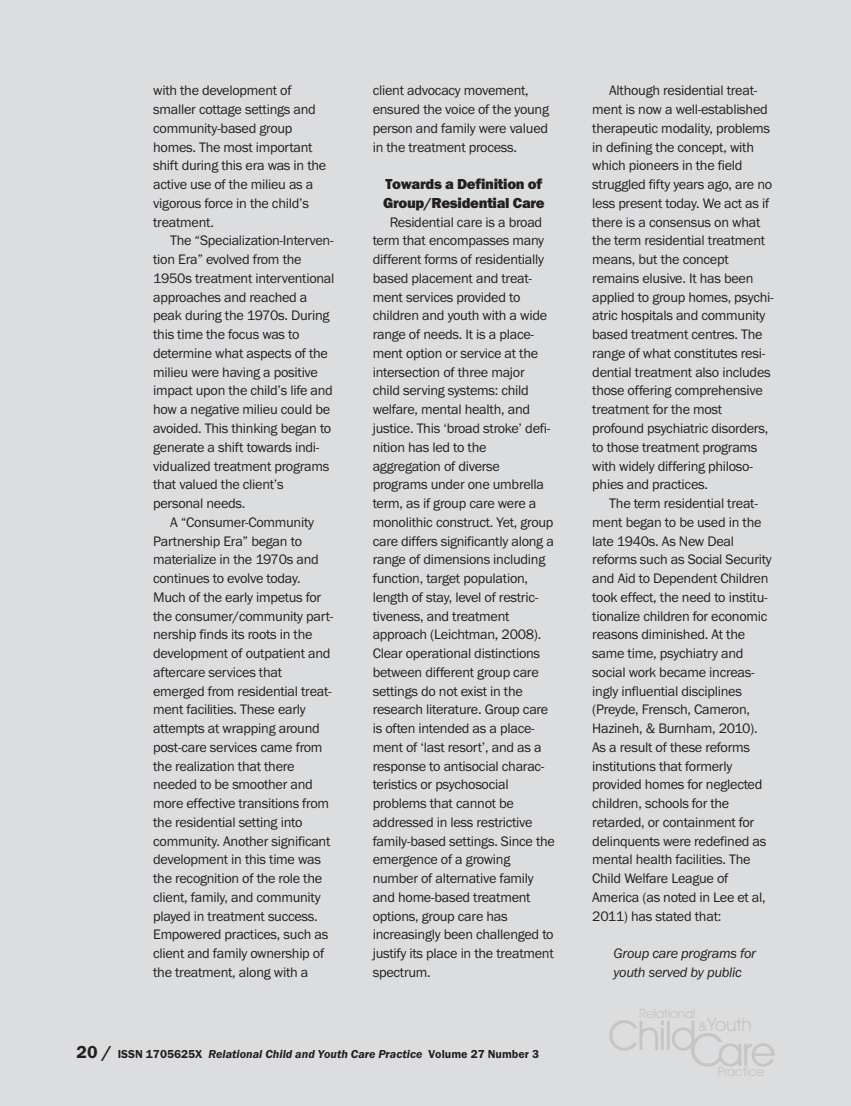
<style>
.page{position:relative;width:851px;height:1106px;background:#fff}
.page>*{position:absolute;margin:0;border:0;box-sizing:border-box;transform-origin:0 0}
.t1{font:41.1px "Avant Garde Bk BT";letter-spacing:-.035em;color:#c7c5c4}
.t2{font:18.45px "Avant Garde Bk BT";color:#c7c5c4}
.t3{font:800 15px/18.8px "Franklin Gothic";letter-spacing:-.02em;color:#231f20}
.t4{font:14.25px/18.8px "Franklin Gothic";letter-spacing:-.02em;color:#231f20}
.t5{font:italic 14.25px/18.8px "Franklin Gothic";letter-spacing:-.02em;color:#231f20}
.t6{font:12.9px "Avant Garde Bk BT";color:#c7c5c4}
.t7{font:12.75px "Avant Garde Bk BT";color:#c7c5c4}
.t8{font:italic 12px "Franklin Gothic Demi";color:#231f20}
.s1{font-weight:700;font-style:normal;font-size:18px}
.s2{font-style:normal}
.s3{font-size:45.6px}
.s4{font-size:12.75px}
</style>
<div class="page">
<div style="left:0;top:0;width:850px;height:1106px;background:#dcddde"></div>
<p class="t4" style="left:153px;top:82px;width:175px">with the development of smaller cottage settings and community-based group homes. The most important shift during this era was in the active use of the milieu as a vigorous force in the child’s treatment.</p>
<p class="t4" style="left:153px;top:232px;width:183px;text-indent:17px">The “Specialization-Interven&shy;tion Era” evolved from the<br>1950s treatment interventional approaches and reached a peak during the 1970s. During this time the focus was to determine what aspects of the milieu were having a positive impact upon the child’s life and how a negative milieu could be avoided. This thinking began to generate a shift towards indi&shy;vidualized treatment programs that valued the client’s personal needs.</p>
<p class="t4" style="left:153px;top:514px;width:182px;text-indent:17px">A “Consumer-Community<br>Partnership Era” began to materialize in the 1970s and continues to evolve today.<br>Much of the early impetus for the consumer/community part&shy;nership finds its roots in the development of outpatient and aftercare services that emerged from residential treat&shy;ment facilities. These early attempts at wrapping around post-care services came from the realization that there needed to be smoother and more effective transitions from the residential setting into community. Another significant development in this time was the recognition of the role the client, family, and community played in treatment success.<br>Empowered practices, such as client and family ownership of the treatment, along with a</p>
<p class="t4" style="left:373px;top:83px;width:178px">client advocacy movement, ensured the voice of the young person and family were valued in the treatment process.</p>
<p class="t3" style="left:383px;top:176px;width:163px">Towards a Definition of<br>Group/Residential Care</p>
<p class="t4" style="left:373px;top:214px;width:184px;text-indent:17px">Residential care is a broad term that encompasses many different forms of residentially based placement and treat&shy;ment services provided to children and youth with a wide range of needs. It is a place&shy;ment option or service at the intersection of three major child serving systems: child welfare, mental health, and justice. This ‘broad stroke’ defi&shy;nition has led to the aggregation of diverse programs under one umbrella term, as if group care were a monolithic construct. Yet, group care differs significantly along a range of dimensions including function, target population, length of stay, level of restric&shy;tiveness, and treatment approach (Leichtman, 2008).<br>Clear operational distinctions between different group care settings do not exist in the research literature. Group care is often intended as a place&shy;ment of ‘last resort’, and as a response to antisocial charac&shy;teristics or psychosocial problems that cannot be addressed in less restrictive family-based settings. Since the emergence of a growing number of alternative family and home-based treatment options, group care has increasingly been challenged to justify its place in the treatment spectrum.</p>
<p class="t8" style="left:77px;top:1046px;width:464px"><span class="s1">20 /</span> <span class="s2">ISSN 1705625X</span> Relational Child and Youth Care Practice <span class="s2">Volume 27 Number 3</span></p>
<p class="t4" style="left:592px;top:83px;width:183px;text-indent:17px">Although residential treat&shy;ment is now a well-established therapeutic modality, problems in defining the concept, with which pioneers in the field struggled fifty years ago, are no less present today. We act as if there is a consensus on what the term residential treatment means, but the concept remains elusive. It has been applied to group homes, psychi&shy;atric hospitals and community based treatment centres. The range of what constitutes resi&shy;dential treatment also includes those offering comprehensive treatment for the most profound psychiatric disorders, to those treatment programs with widely differing philoso&shy;phies and practices.</p>
<p class="t4" style="left:592px;top:495px;width:181px;text-indent:17px">The term residential treat&shy;ment began to be used in the late 1940s. As New Deal reforms such as Social Security and Aid to Dependent Children took effect, the need to institu&shy;tionalize children for economic reasons diminished. At the same time, psychiatry and social work became increas&shy;ingly influential disciplines (Preyde, Frensch, Cameron,<br>Hazineh, &amp; Burnham, 2010).<br>As a result of these reforms institutions that formerly provided homes for neglected children, schools for the retarded, or containment for delinquents were redefined as mental health facilities. The<br>Child Welfare League of<br>America (as noted in Lee et al,<br>2011) has stated that:</p>
<p class="t5" style="left:613px;top:945px;width:144px">Group care programs for youth served by public</p>
<p class="t6" style="left:639px;top:1006px;width:58px">Relational</p>
<h1 class="t1" style="left:690px;top:1027px;width:87px"><span class="s3">C</span>are</h1>
<p class="t7" style="left:717px;top:1064px;width:48px">Practice</p>
<p class="t2" style="left:698px;top:1014px;width:55px"><span class="s4">&amp;</span>Youth</p>
<h1 class="t1" style="left:608px;top:1012px;width:90px">Child</h1>
</div>
